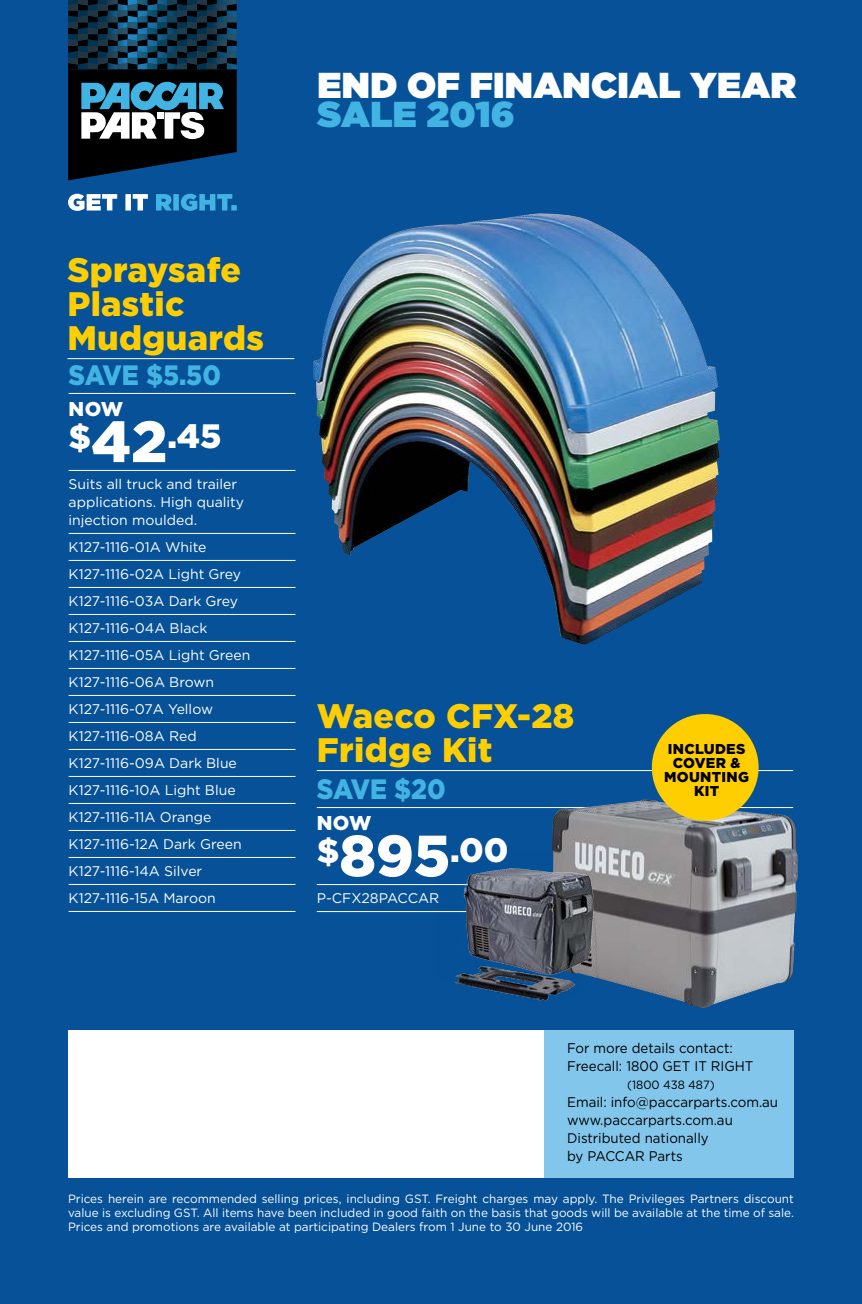
<style>
.page{position:relative;width:862px;height:1304px;background:#065197}
.page>*{position:absolute;margin:0;border:0;box-sizing:border-box;transform-origin:0 0}
.t1{font:900 36px "Gotham";letter-spacing:.01em;color:#fff}
.t2{font:900 36px "Gotham";letter-spacing:.01em;color:#42b4e4}
.t3{font:900 34px/34px "Gotham";letter-spacing:.01em;color:#ffce00}
.t4{font:900 33.8px "Gotham";color:#fff}
.t5{font:900 28px "Gotham";letter-spacing:-.01em;color:#42b4e4;scale:.91 1}
.t6{font:900 20px "Gotham";color:#fff}
.t7{font:900 14.4px/14px "Gotham";letter-spacing:.02em;color:#000}
.t8{font:14px/27px "Gotham";color:#fff}
.t9{font:14px/18px "Gotham";color:#000;scale:.95 1}
.t10{font:12px/14px "Gotham";color:#fff;text-align:justify}
.t11{font:12px "Gotham";color:#000;scale:.95 1}
.s1{font-size:58px}
</style>
<div class="page">
<img style="left:454px;top:980px;width:97px;height:21px">
<div style="left:68px;top:1030px;width:476px;height:148px;background:#fff"></div>
<div style="left:544px;top:1030px;width:250px;height:148px;background:#83c6eb"></div>
<hr style="left:317px;top:770px;width:476px;height:1px;background:#fff">
<hr style="left:317px;top:807px;width:476px;height:1px;background:#fff">
<hr style="left:317px;top:884px;width:476px;height:1px;background:#fff">
<hr style="left:317px;top:911px;width:476px;height:1px;background:#fff">
<img style="left:551px;top:799px;width:246px;height:209px">
<img style="left:313px;top:213px;width:407px;height:432px">
<img style="left:436px;top:851px;width:193px;height:129px">
<div style="left:652px;top:714px;width:106px;height:107px;background:#ffce00;border-radius:50%"></div>
<hr style="left:67px;top:358px;width:227px;height:1px;background:#fff">
<hr style="left:69px;top:393px;width:226px;height:1px;background:#fff">
<hr style="left:69px;top:470px;width:226px;height:1px;background:#fff">
<hr style="left:69px;top:533px;width:226px;height:1px;background:#fff">
<hr style="left:69px;top:560px;width:226px;height:1px;background:#fff">
<hr style="left:69px;top:587px;width:226px;height:1px;background:#fff">
<hr style="left:69px;top:614px;width:226px;height:1px;background:#fff">
<hr style="left:69px;top:641px;width:226px;height:1px;background:#fff">
<hr style="left:69px;top:668px;width:226px;height:1px;background:#fff">
<hr style="left:69px;top:695px;width:226px;height:1px;background:#fff">
<hr style="left:69px;top:722px;width:226px;height:1px;background:#fff">
<hr style="left:69px;top:749px;width:226px;height:1px;background:#fff">
<hr style="left:69px;top:776px;width:226px;height:1px;background:#fff">
<hr style="left:69px;top:803px;width:226px;height:1px;background:#fff">
<hr style="left:69px;top:830px;width:226px;height:1px;background:#fff">
<hr style="left:69px;top:857px;width:226px;height:1px;background:#fff">
<hr style="left:69px;top:884px;width:226px;height:1px;background:#fff">
<hr style="left:69px;top:911px;width:226px;height:1px;background:#fff">
<svg style="left:68px;top:0;width:169px;height:180px;background:#1f3c4e"></svg>
<svg style="left:156px;top:194px;width:81px;height:17px"></svg>
<svg style="left:68px;top:194px;width:80px;height:17px"></svg>
<h2 class="t3" style="left:67px;top:253px;width:198px">Spraysafe<br>Plastic<br>Mudguards</h2>
<h3 class="t5" style="left:69px;top:356px;width:169px">SAVE $5.50</h3>
<h3 class="t6" style="left:69px;top:395px;width:56px">NOW</h3>
<h3 class="t4" style="left:69px;top:413px;width:154px">$<span class="s1">42</span>.45</h3>
<p class="t8" style="left:69px;top:475px;width:177px;line-height:18px">Suits all truck and trailer applications. High quality injection moulded.</p>
<p class="t8" style="left:69px;top:533px;width:183px">K127-1116-01A White<br>K127-1116-02A Light Grey<br>K127-1116-03A Dark Grey<br>K127-1116-04A Black<br>K127-1116-05A Light Green<br>K127-1116-06A Brown<br>K127-1116-07A Yellow<br>K127-1116-08A Red<br>K127-1116-09A Dark Blue<br>K127-1116-10A Light Blue<br>K127-1116-11A Orange<br>K127-1116-12A Dark Green<br>K127-1116-14A Silver<br>K127-1116-15A Maroon</p>
<h1 class="t1" style="left:317px;top:60px;width:480px">END OF FINANCIAL YEAR</h1>
<h1 class="t2" style="left:317px;top:88px;width:199px">SALE 2016</h1>
<h2 class="t3" style="left:317px;top:699px;width:259px">Waeco CFX-28<br>Fridge Kit</h2>
<h3 class="t5" style="left:317px;top:770px;width:143px">SAVE $20</h3>
<h3 class="t6" style="left:317px;top:809px;width:56px">NOW</h3>
<h3 class="t4" style="left:317px;top:827px;width:193px">$<span class="s1">895</span>.00</h3>
<p class="t8" style="left:317px;top:884px;width:124px">P-CFX28PACCAR</p>
<p class="t7" style="left:673px;top:742px;width:22px;text-indent:-5px">Includes<br>Cover</p>
<p class="t7" style="left:730px;top:756px;width:11px">&amp;</p>
<p class="t7" style="left:664px;top:770px;width:24px">Mounting</p>
<p class="t7" style="left:694px;top:784px;width:19px">Kit</p>
<p class="t9" style="left:567px;top:1039px;width:198px">For more details contact:<br>Freecall: 1800 GET IT RIGHT</p>
<p class="t11" style="left:627px;top:1077px;width:94px">(1800 438 487)</p>
<p class="t9" style="left:567px;top:1093px;width:224px">Email: info@paccarparts.com.au www.paccarparts.com.au<br>Distributed nationally<br>by PACCAR Parts</p>
<p class="t10" style="left:68px;top:1192px;width:727px">Prices herein are recommended selling prices, including GST. Freight charges may apply. The Privileges Partners discount value is excluding GST. All items have been included in good faith on the basis that goods will be available at the time of sale.<br>Prices and promotions are available at participating Dealers from 1 June to 30 June 2016</p>
</div>
